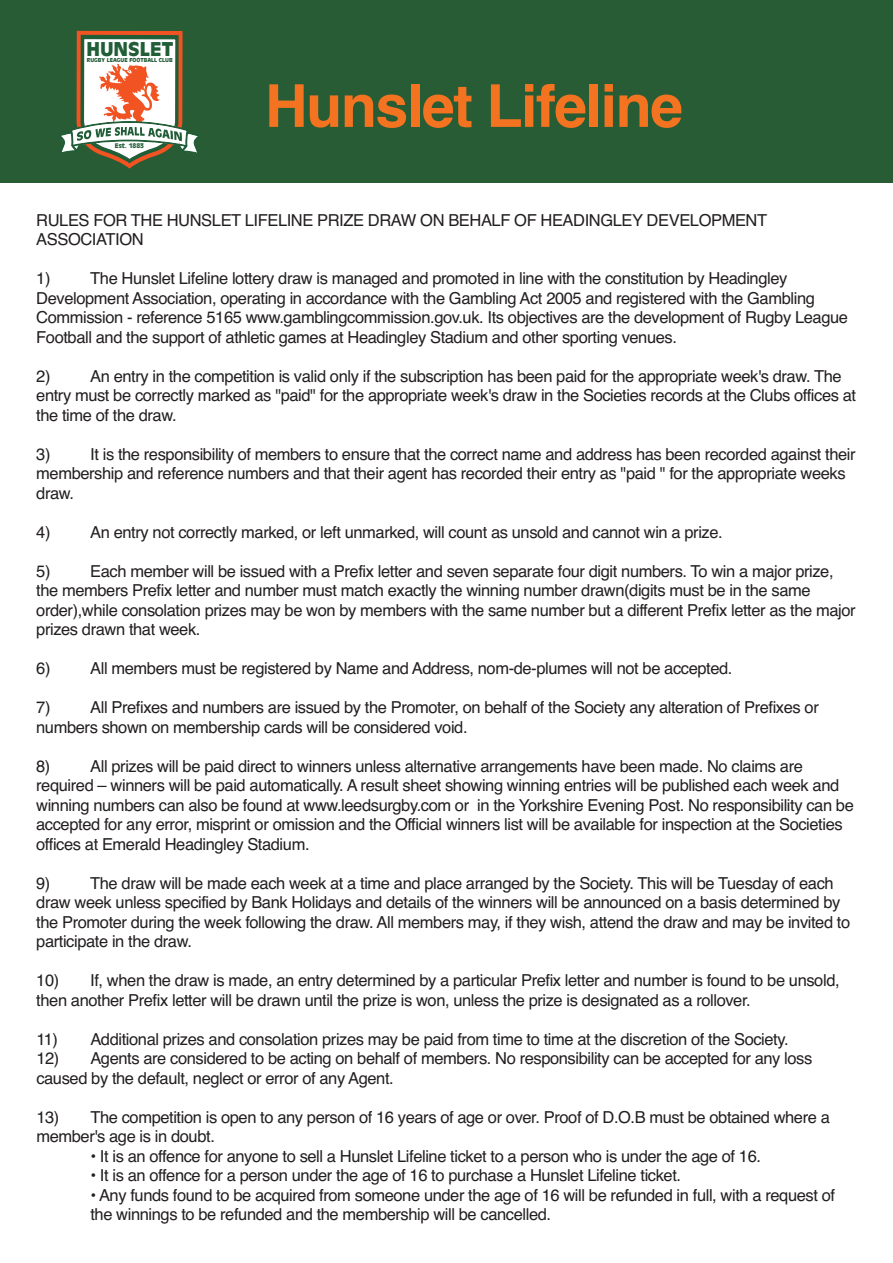
<style>
.page{position:relative;width:893px;height:1263px;background:#fff}
.page>*{position:absolute;margin:0;border:0;box-sizing:border-box;transform-origin:0 0}
.t1{font:700 59.1px "Helvetica";letter-spacing:-.025em;color:#f47321}
.t2{font:900 18.9px "Antique Olive Std";color:#215d37}
.t3{font:16.5px/19.5px "Helvetica";letter-spacing:-.025em;color:#231f20}
.t4{font:900 6.3px "Antique Olive Std";color:#215d37}
.t5{font:900 5.4px "Antique Olive Std";color:#215d37}
</style>
<div class="page">
<div style="left:0;top:0;width:893px;height:183px;background:#285c35"></div>
<svg style="left:61px;top:31px;width:137px;height:138px"></svg>
<p class="t2" style="left:86px;top:41px;width:88px">HUNSLET</p>
<p class="t5" style="left:87px;top:58px;width:87px">RUGBY LEAGUE FOOTBALL CLUB</p>
<p class="t4" style="left:115px;top:143px;width:31px">Est. 1883</p>
<h1 class="t1" style="left:265px;top:72px;width:420px">Hunslet Lifeline</h1>
<p class="t3" style="left:36px;top:210px;width:732px">RULES FOR THE HUNSLET LIFELINE PRIZE DRAW ON BEHALF OF HEADINGLEY DEVELOPMENT<br>ASSOCIATION</p>
<p class="t3" style="left:36px;top:269px;width:16px">1)</p>
<p class="t3" style="left:36px;top:269px;width:813px;text-indent:54px">The Hunslet Lifeline lottery draw is managed and promoted in line with the constitution by Headingley Development Association, operating in accordance with the Gambling Act 2005 and registered with the Gambling Commission - reference 5165 www.gamblingcommission.gov.uk. Its objectives are the development of Rugby League Football and the support of athletic games at Headingley Stadium and other sporting venues.</p>
<p class="t3" style="left:36px;top:366px;width:16px">2)</p>
<p class="t3" style="left:36px;top:366px;width:821px;text-indent:54px">An entry in the competition is valid only if the subscription has been paid for the appropriate week's draw. The entry must be correctly marked as "paid" for the appropriate week's draw in the Societies records at the Clubs offices at the time of the draw.</p>
<p class="t3" style="left:36px;top:444px;width:16px">3)</p>
<p class="t3" style="left:36px;top:444px;width:821px;text-indent:54px">It is the responsibility of members to ensure that the correct name and address has been recorded against their membership and reference numbers and that their agent has recorded their entry as "paid " for the appropriate weeks draw.</p>
<p class="t3" style="left:36px;top:522px;width:16px">4)</p>
<p class="t3" style="left:90px;top:522px;width:634px">An entry not correctly marked, or left unmarked, will count as unsold and cannot win a prize.</p>
<p class="t3" style="left:36px;top:561px;width:16px">5)</p>
<p class="t3" style="left:36px;top:561px;width:821px;text-indent:54px">Each member will be issued with a Prefix letter and seven separate four digit numbers. To win a major prize, the members Prefix letter and number must match exactly the winning number drawn(digits must be in the same order),while consolation prizes may be won by members with the same number but a different Prefix letter as the major prizes drawn that week.</p>
<p class="t3" style="left:36px;top:659px;width:16px">6)</p>
<p class="t3" style="left:90px;top:659px;width:644px">All members must be registered by Name and Address, nom-de-plumes will not be accepted.</p>
<p class="t3" style="left:36px;top:698px;width:16px">7)</p>
<p class="t3" style="left:36px;top:698px;width:784px;text-indent:54px">All Prefixes and numbers are issued by the Promoter, on behalf of the Society any alteration of Prefixes or numbers shown on membership cards will be considered void.</p>
<p class="t3" style="left:36px;top:756px;width:16px">8)</p>
<p class="t3" style="left:36px;top:756px;width:819px;text-indent:54px">All prizes will be paid direct to winners unless alternative arrangements have been made. No claims are required – winners will be paid automatically. A result sheet showing winning entries will be published each week and winning numbers can also be found at www.leedsurgby.com or in the Yorkshire Evening Post. No responsibility can be accepted for any error, misprint or omission and the Official winners list will be available for inspection at the Societies offices at Emerald Headingley Stadium.</p>
<p class="t3" style="left:36px;top:873px;width:16px">9)</p>
<p class="t3" style="left:36px;top:873px;width:816px;text-indent:54px">The draw will be made each week at a time and place arranged by the Society. This will be Tuesday of each draw week unless specified by Bank Holidays and details of the winners will be announced on a basis determined by the Promoter during the week following the draw. All members may, if they wish, attend the draw and may be invited to participate in the draw.</p>
<p class="t3" style="left:36px;top:971px;width:805px">10) If, when the draw is made, an entry determined by a particular Prefix letter and number is found to be unsold, then another Prefix letter will be drawn until the prize is won, unless the prize is designated as a rollover.</p>
<p class="t3" style="left:36px;top:1029px;width:754px">11) Additional prizes and consolation prizes may be paid from time to time at the discretion of the Society.</p>
<p class="t3" style="left:36px;top:1049px;width:777px">12) Agents are considered to be acting on behalf of members. No responsibility can be accepted for any loss caused by the default, neglect or error of any Agent.</p>
<p class="t3" style="left:36px;top:1107px;width:795px">13) The competition is open to any person of 16 years of age or over. Proof of D.O.B must be obtained where a member's age is in doubt.</p>
<p class="t3" style="left:90px;top:1146px;width:672px">• It is an offence for anyone to sell a Hunslet Lifeline ticket to a person who is under the age of 16.</p>
<p class="t3" style="left:90px;top:1166px;width:592px">• It is an offence for a person under the age of 16 to purchase a Hunslet Lifeline ticket.</p>
<p class="t3" style="left:90px;top:1185px;width:746px">• Any funds found to be acquired from someone under the age of 16 will be refunded in full, with a request of the winnings to be refunded and the membership will be cancelled.</p>
</div>
